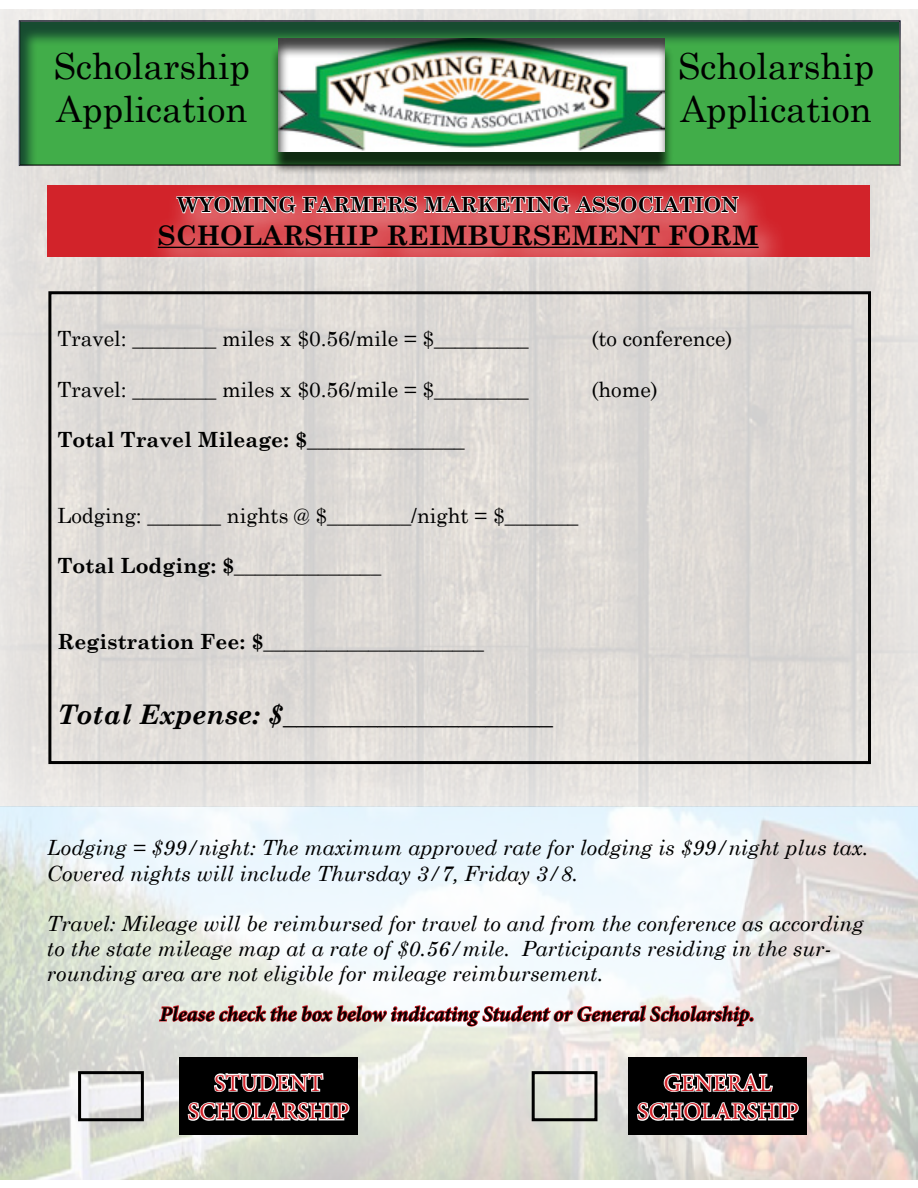
<style>
.page{position:relative;width:918px;height:1188px;background:#fff}
.page>*{position:absolute;margin:0;border:0;box-sizing:border-box;transform-origin:0 0}
.t1{font:36px/43.2px "Century Schoolbook";color:#000}
.t2{font:italic 700 27px "Century Schoolbook";color:#000}
.t3{font:700 27px "Century Schoolbook";color:#000}
.t4{font:24px/28.8px "Minion Pro";letter-spacing:.01em;color:#d2232a;text-align:center}
.t5{font:italic 21px/25.2px "Century Schoolbook";color:#000}
.t6{font:21px "Century Schoolbook";color:#000}
.t7{font:700 21px "Century Schoolbook";color:#000}
.t8{font:italic 700 21px "Minion Pro";letter-spacing:-.005em;color:#000}
</style>
<div class="page">
<div style="left:0;top:805px;width:918px;height:376px;background:#fff;opacity:.75"></div>
<div style="left:0;top:8px;width:918px;height:800px;background:#fff;opacity:.75"></div>
<div style="left:5px;top:16px;width:909px;height:153px;background:#25408f;opacity:.75"></div>
<div style="left:270px;top:45px;width:404px;height:129px;background:#000;opacity:.75"></div>
<div style="left:266px;top:26px;width:411px;height:134px;background:#000;opacity:.75"></div>
<div style="left:47px;top:185px;width:823px;height:72px;background:#d2232a"></div>
<div style="left:146px;top:184px;width:641px;height:96px;background:#fff;opacity:.78"></div>
<hr style="left:158px;top:247px;width:601px;height:1px;background:#000">
<svg style="left:176px;top:189px;width:564px;height:27px"></svg>
<div style="left:179px;top:1057px;width:179px;height:78px;background:#000"></div>
<svg style="left:186px;top:1041px;width:165px;height:80px"></svg>
<svg style="left:158px;top:995px;width:596px;height:32px"></svg>
<div style="left:629px;top:1057px;width:178px;height:78px;background:#000"></div>
<svg style="left:636px;top:1041px;width:164px;height:80px"></svg>
<div style="left:78px;top:1071px;width:66px;height:50px;border:3px solid #000"></div>
<div style="left:532px;top:1071px;width:65px;height:50px;border:3px solid #000"></div>
<div style="left:48px;top:291px;width:823px;height:473px;border:3px solid #000"></div>
<h1 class="t1" style="left:54px;top:42px;width:198px">Scholarship<br>Application</h1>
<h1 class="t1" style="left:678px;top:42px;width:198px">Scholarship<br>Application</h1>
<p class="t7" style="left:178px;top:188px;width:562px">WYOMING FARMERS MARKETING ASSOCIATION</p>
<p class="t3" style="left:158px;top:214px;width:602px">SCHOLARSHIP REIMBURSEMENT FORM</p>
<p class="t6" style="left:57px;top:321px;width:473px">Travel: ________ miles x $0.56/mile = $_________</p>
<p class="t6" style="left:591px;top:321px;width:143px">(to conference)</p>
<p class="t6" style="left:57px;top:372px;width:473px">Travel: ________ miles x $0.56/mile = $_________</p>
<p class="t6" style="left:591px;top:372px;width:68px">(home)</p>
<p class="t7" style="left:57px;top:423px;width:409px">TOTAL TRAVEL MILEAGE: $_______________</p>
<p class="t6" style="left:57px;top:498px;width:522px">Lodging: _______ nights @ $________/night = $_______</p>
<p class="t7" style="left:57px;top:549px;width:325px">TOTAL LODGING: $______________</p>
<p class="t7" style="left:57px;top:625px;width:428px">REGISTRATION FEE: $_____________________</p>
<p class="t2" style="left:57px;top:694px;width:497px">Total Expense: $____________________</p>
<p class="t5" style="left:47px;top:834px;width:823px">Lodging = $99/night: The maximum approved rate for lodging is $99/night plus tax.<br>Covered nights will include Thursday 3/7, Friday 3/8.</p>
<p class="t5" style="left:47px;top:910px;width:818px">Travel: Mileage will be reimbursed for travel to and from the conference as according to the state mileage map at a rate of $0.56/mile. Participants residing in the sur&shy;rounding area are not eligible for mileage reimbursement.</p>
<p class="t8" style="left:160px;top:999px;width:596px">Please check the box below indicating Student or General Scholarship.</p>
<p class="t4" style="left:188px;top:1069px;width:163px">STUDENT<br>SCHOLARSHIP</p>
<p class="t4" style="left:637px;top:1069px;width:163px">GENERAL<br>SCHOLARSHIP</p>
</div>
